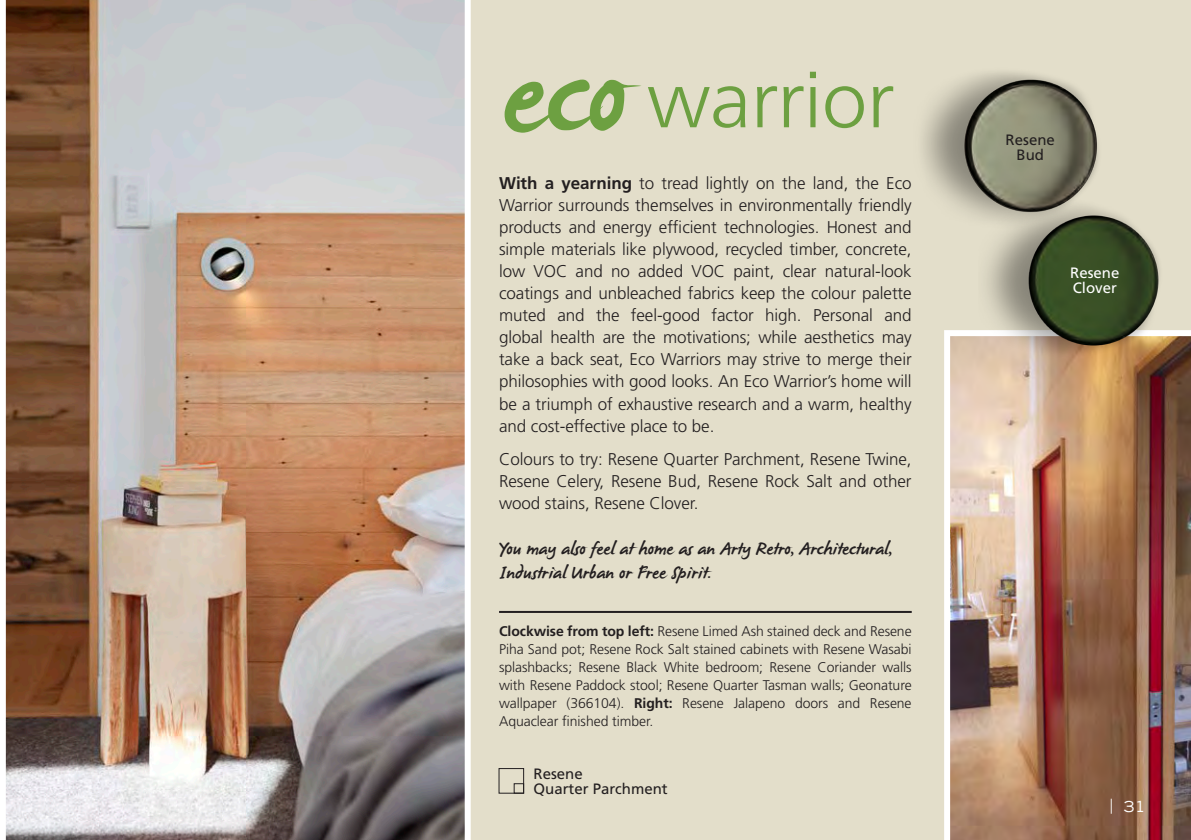
<style>
.page{position:relative;width:1191px;height:840px;background:#fff}
.page>*{position:absolute;margin:0;border:0;box-sizing:border-box;transform-origin:0 0}
.A_body{font:114px "James Paul";color:#6da041}
.A_body-2{font:300 79px "Frutiger Neue LT Pro";letter-spacing:-.02em;color:#6da041}
.You_may_also_like{font:18px/24px "James Paul";letter-spacing:-.005em;color:#231f20}
.A_body-3{font:300 17px/22px "Frutiger";letter-spacing:-.005em;color:#231f20;text-align:justify}
.Swatch_text__right{font:15px/15px "Frutiger";color:#231f20}
.Swatch_text__center{font:15px/15px "Frutiger";color:#fff}
.Swatch_text__center-2{font:15px/15px "Frutiger";color:#231f20;text-align:center}
.t1{font:expanded 15px "Trade Gothic LH";color:#fff}
.t2{font:300 14px/18px "Frutiger";letter-spacing:-.005em;color:#231f20;text-align:justify}
.s1{font-weight:700}
</style>
<div class="page">
<div style="left:0;top:0;width:1191px;height:839px;background:#e3deca"></div>
<img style="left:0;top:0;width:471px;height:839px">
<hr style="left:499px;top:610px;width:412px;height:2px;background:#231f20">
<img style="left:0;top:0;width:1px;height:497px">
<img style="left:922px;top:72px;width:176px;height:143px">
<div style="left:499px;top:767px;width:25px;height:26px;border:1px solid #231f20"></div>
<div style="left:514px;top:783px;width:10px;height:10px;border:1px solid #231f20"></div>
<svg style="left:0;top:494px;width:2px;height:6px"></svg>
<img style="left:944px;top:330px;width:247px;height:509px">
<img style="left:977px;top:187px;width:190px;height:173px">
<p class="A_body" style="left:499px;top:37px;width:129px">eco</p>
<p class="A_body-2" style="left:646px;top:52px;width:249px">warrior</p>
<p class="A_body-3" style="left:499px;top:172px;width:414px"><span class="s1">With a yearning</span> to tread lightly on the land, the Eco Warrior surrounds themselves in environmentally friendly products and energy efficient technologies. Honest and simple materials like plywood, recycled timber, concrete, low VOC and no added VOC paint, clear natural-look coatings and unbleached fabrics keep the colour palette muted and the feel-good factor high. Personal and global health are the motivations; while aesthetics may take a back seat, Eco Warriors may strive to merge their philosophies with good looks. An Eco Warrior’s home will be a triumph of exhaustive research and a warm, healthy and cost-effective place to be.</p>
<p class="A_body-3" style="left:499px;top:447px;width:414px">Colours to try: Resene Quarter Parchment, Resene Twine, Resene Celery, Resene Bud, Resene Rock Salt and other wood stains, Resene Clover.</p>
<p class="You_may_also_like" style="left:499px;top:537px;width:394px">You may also feel at home as an Arty Retro, Architectural,<br>Industrial Urban or Free Spirit.</p>
<p class="t2" style="left:499px;top:621px;width:414px"><span class="s1">Clockwise from top left:</span> Resene Limed Ash stained deck and Resene Piha Sand pot; Resene Rock Salt stained cabinets with Resene Wasabi splashbacks; Resene Black White bedroom; Resene Coriander walls with Resene Paddock stool; Resene Quarter Tasman walls; Geonature wallpaper (366104). <span class="s1">Right:</span> Resene Jalapeno doors and Resene Aquaclear finished timber.</p>
<p class="Swatch_text__right" style="left:533px;top:765px;width:136px">Resene<br>Quarter Parchment</p>
<p class="Swatch_text__center-2" style="left:1005px;top:132px;width:51px">Resene<br>Bud</p>
<p class="Swatch_text__center" style="left:1070px;top:265px;width:51px">Resene<br>Clover</p>
<p class="t1" style="left:1109px;top:796px;width:37px">| 31</p>
</div>
